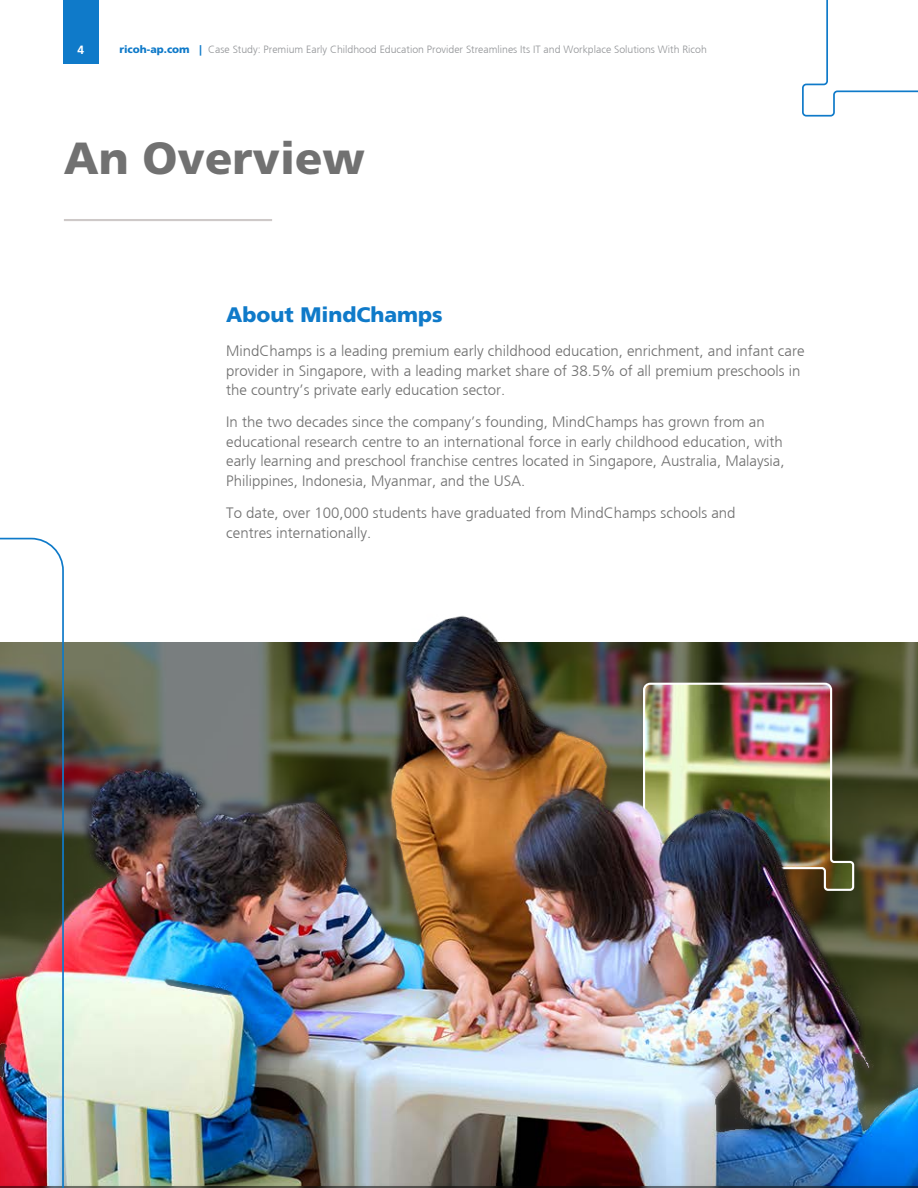
<style>
.page{position:relative;width:918px;height:1188px;background:#fff}
.page>*{position:absolute;margin:0;border:0;box-sizing:border-box;transform-origin:0 0}
.t1{font:900 45px "Frutiger LT Std";color:#717171}
.t2{font:900 21px "Frutiger LT Std";color:#0f7ac9}
.t3{font:15px/19.5px "Frutiger 999";color:#717171}
.t4{font:700 12px "Frutiger LT Std";color:#fff}
.t5{font:10.5px "Frutiger 999";color:#939598}
.s1{font-family:"Frutiger LT Std";font-weight:900;color:#0f7ac9}
</style>
<div class="page">
<img style="left:65px;top:615px;width:853px;height:571px">
<img style="left:0;top:537px;width:65px;height:651px">
<div style="left:63px;top:0;width:36px;height:64px;background:#0f7ac9"></div>
<svg style="left:802px;top:1px;width:115px;height:116px"></svg>
<hr style="left:64px;top:219px;width:208px;height:2px;background:#cec9c8">
<p class="t4" style="left:78px;top:43px;width:8px">4</p>
<p class="t5" style="left:119px;top:43px;width:589px"><span class="s1">ricoh-ap.com |</span> Case Study: Premium Early Childhood Education Provider Streamlines Its IT and Workplace Solutions With Ricoh</p>
<h1 class="t1" style="left:64px;top:131px;width:303px">An Overview</h1>
<h2 class="t2" style="left:226px;top:302px;width:218px">About MindChamps</h2>
<p class="t3" style="left:226px;top:341px;width:580px">MindChamps is a leading premium early childhood education, enrichment, and infant care provider in Singapore, with a leading market share of 38.5% of all premium preschools in the country’s private early education sector.</p>
<p class="t3" style="left:226px;top:413px;width:560px">In the two decades since the company’s founding, MindChamps has grown from an educational research centre to an international force in early childhood education, with early learning and preschool franchise centres located in Singapore, Australia, Malaysia, Philippines, Indonesia, Myanmar, and the USA.</p>
<p class="t3" style="left:226px;top:503px;width:511px">To date, over 100,000 students have graduated from MindChamps schools and centres internationally.</p>
</div>
